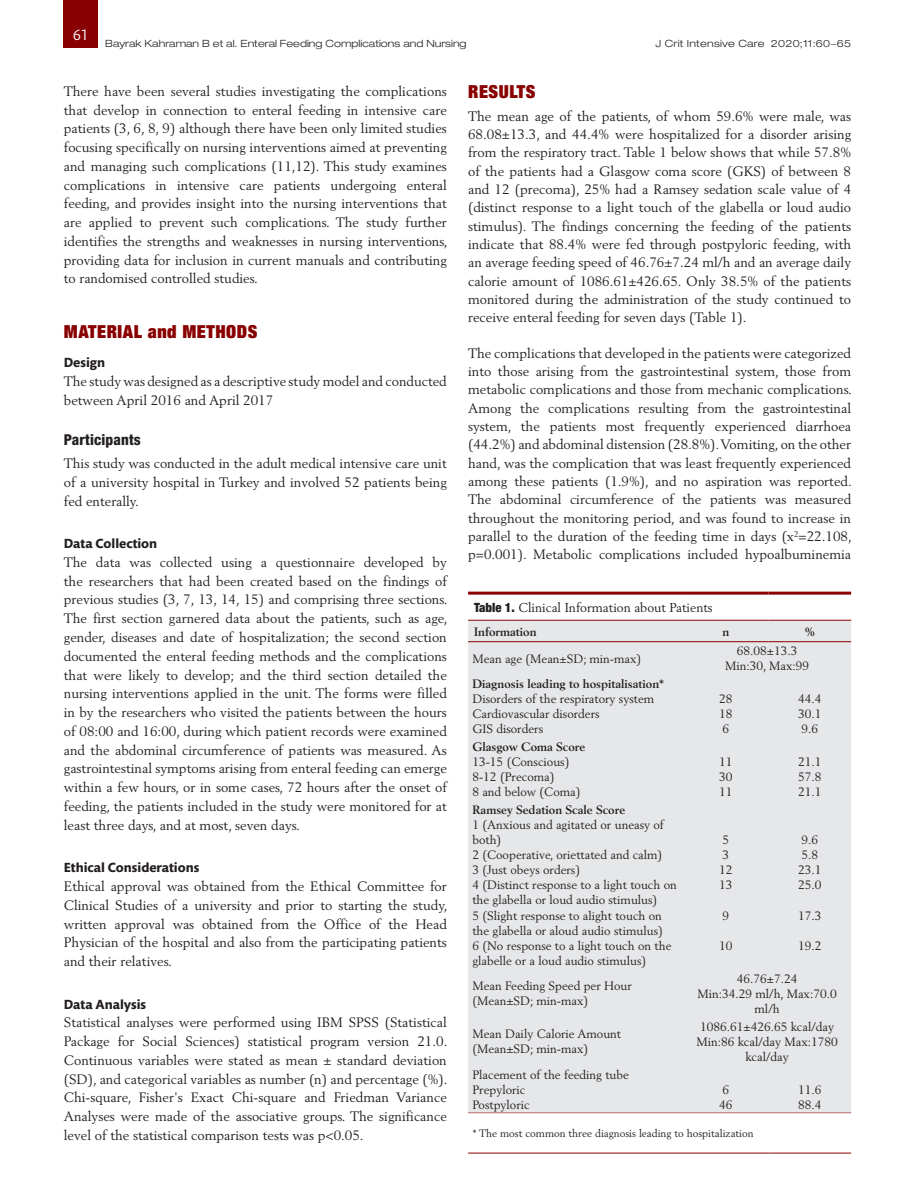
<style>
.page{position:relative;width:915px;height:1191px;background:#fff}
.page>*{position:absolute;margin:0;border:0;box-sizing:border-box;transform-origin:0 0}
.t1{font:900 condensed 18px "Helvetica Neue LT Pro";letter-spacing:.03em;color:#890000}
.t2{font:800 condensed 15px "Helvetica Neue LT Pro";letter-spacing:.01em;color:#231f20}
.t3{font:15px "Mundo Sans Std";color:#fff}
.t4{font:13.5px/18.8px "Berling LT Std";color:#231f20;text-align:justify}
.t5{font:700 13.5px "Mundo Sans Std";color:#231f20}
.t6{font:12.75px "Berling LT Std";color:#231f20}
.t7{font:12px/15px "Berling LT Std";color:#231f20}
.t8{font:700 12px "Berling LT Std";color:#231f20}
.t9{font:10.5px "Berling LT Std";color:#231f20}
.t10{font:300 expanded 10.05px "Helvetica Neue LT Pro";color:#231f20;scale:1.05 1}
.t11{font:300 expanded 10.05px "Helvetica Neue LT Pro";letter-spacing:.02em;color:#231f20;scale:1.05 1}
.s1{font-family:"Helvetica Neue LT Pro";font-weight:900;font-stretch:condensed}
</style>
<div class="page">
<div style="left:64px;top:0;width:34px;height:47px;background:#890000"></div>
<div style="left:468px;top:621px;width:382px;height:491px;background:#e6e7e9"></div>
<hr style="left:468px;top:591px;width:214px;height:3px;background:#890000">
<hr style="left:682px;top:591px;width:86px;height:3px;background:#890000">
<hr style="left:768px;top:591px;width:82px;height:3px;background:#890000">
<hr style="left:468px;top:620px;width:214px;height:1px;background:#890000">
<hr style="left:682px;top:620px;width:86px;height:1px;background:#890000">
<hr style="left:768px;top:620px;width:82px;height:1px;background:#890000">
<hr style="left:468px;top:641px;width:214px;height:1px;background:#890000">
<hr style="left:682px;top:641px;width:86px;height:1px;background:#890000">
<hr style="left:768px;top:641px;width:82px;height:1px;background:#890000">
<hr style="left:468px;top:1112px;width:214px;height:1px;background:#b86666">
<hr style="left:682px;top:1112px;width:86px;height:1px;background:#b86666">
<hr style="left:768px;top:1112px;width:82px;height:1px;background:#b86666">
<hr style="left:468px;top:1152px;width:214px;height:1px;background:#890000">
<hr style="left:682px;top:1152px;width:86px;height:1px;background:#890000">
<hr style="left:768px;top:1152px;width:82px;height:1px;background:#890000">
<p class="t3" style="left:73px;top:26px;width:17px">61</p>
<p class="t10" style="left:105px;top:37px;width:345px">Bayrak Kahraman B et al. Enteral Feeding Complications and Nursing</p>
<p class="t11" style="left:655px;top:37px;width:188px">J Crit Intensive Care 2020;11:60−65</p>
<p class="t4" style="left:64px;top:81px;width:385px">There have been several studies investigating the complications that develop in connection to enteral feeding in intensive care patients (3, 6, 8, 9) although there have been only limited studies focusing specifically on nursing interventions aimed at preventing and managing such complications (11,12). This study examines complications in intensive care patients undergoing enteral feeding, and provides insight into the nursing interventions that are applied to prevent such complications. The study further identifies the strengths and weaknesses in nursing interventions, providing data for inclusion in current manuals and contributing to randomised controlled studies.</p>
<h1 class="t1" style="left:64px;top:320px;width:195px">MATERIAL and METHODS</h1>
<p class="t5" style="left:64px;top:355px;width:43px">Design</p>
<p class="t4" style="left:64px;top:372px;width:384px">The study was designed as a descriptive study model and conducted between April 2016 and April 2017</p>
<p class="t2" style="left:64px;top:430px;width:78px">Participants</p>
<p class="t4" style="left:64px;top:454px;width:384px">This study was conducted in the adult medical intensive care unit of a university hospital in Turkey and involved 52 patients being fed enterally.</p>
<p class="t5" style="left:64px;top:536px;width:95px">Data Collection</p>
<p class="t4" style="left:64px;top:552px;width:385px">The data was collected using a questionnaire developed by the researchers that had been created based on the findings of previous studies (3, 7, 13, 14, 15) and comprising three sections.<br>The first section garnered data about the patients, such as age, gender, diseases and date of hospitalization; the second section documented the enteral feeding methods and the complications that were likely to develop; and the third section detailed the nursing interventions applied in the unit. The forms were filled in by the researchers who visited the patients between the hours of 08:00 and 16:00, during which patient records were examined and the abdominal circumference of patients was measured. As gastrointestinal symptoms arising from enteral feeding can emerge within a few hours, or in some cases, 72 hours after the onset of feeding, the patients included in the study were monitored for at least three days, and at most, seven days.</p>
<p class="t5" style="left:64px;top:860px;width:137px">Ethical Considerations</p>
<p class="t4" style="left:64px;top:876px;width:385px">Ethical approval was obtained from the Ethical Committee for Clinical Studies of a university and prior to starting the study, written approval was obtained from the Office of the Head Physician of the hospital and also from the participating patients and their relatives.</p>
<p class="t5" style="left:64px;top:996px;width:84px">Data Analysis</p>
<p class="t4" style="left:64px;top:1013px;width:385px">Statistical analyses were performed using IBM SPSS (Statistical Package for Social Sciences) statistical program version 21.0.<br>Continuous variables were stated as mean ± standard deviation (SD), and categorical variables as number (n) and percentage (%).<br>Chi-square, Fisher's Exact Chi-square and Friedman Variance Analyses were made of the associative groups. The significance level of the statistical comparison tests was p&lt;0.05.</p>
<h1 class="t1" style="left:468px;top:80px;width:69px">RESULTS</h1>
<p class="t4" style="left:468px;top:106px;width:384px;line-height:18.3px">The mean age of the patients, of whom 59.6% were male, was 68.08±13.3, and 44.4% were hospitalized for a disorder arising from the respiratory tract. Table 1 below shows that while 57.8% of the patients had a Glasgow coma score (GKS) of between 8 and 12 (precoma), 25% had a Ramsey sedation scale value of 4 (distinct response to a light touch of the glabella or loud audio stimulus). The findings concerning the feeding of the patients indicate that 88.4% were fed through postpyloric feeding, with an average feeding speed of 46.76±7.24 ml/h and an average daily calorie amount of 1086.61±426.65. Only 38.5% of the patients monitored during the administration of the study continued to receive enteral feeding for seven days (Table 1).</p>
<p class="t4" style="left:468px;top:343px;width:385px;line-height:18.3px">The complications that developed in the patients were categorized into those arising from the gastrointestinal system, those from metabolic complications and those from mechanic complications.<br>Among the complications resulting from the gastrointestinal system, the patients most frequently experienced diarrhoea (44.2%) and abdominal distension (28.8%). Vomiting, on the other hand, was the complication that was least frequently experienced among these patients (1.9%), and no aspiration was reported.<br>The abdominal circumference of the patients was measured throughout the monitoring period, and was found to increase in parallel to the duration of the feeding time in days (x<sup>2</sup>=22.108, p=0.001). Metabolic complications included hypoalbuminemia</p>
<p class="t6" style="left:474px;top:599px;width:240px"><span class="s1">Table 1.</span> Clinical Information about Patients</p>
<p class="t8" style="left:474px;top:624px;width:64px">Information</p>
<p class="t8" style="left:722px;top:624px;width:8px">n</p>
<p class="t8" style="left:804px;top:624px;width:11px">%</p>
<p class="t7" style="left:472px;top:651px;width:170px">Mean age (Mean±SD; min-max)</p>
<p class="t7" style="left:724px;top:643px;width:86px;text-align:center">68.08±13.3<br>Min:30, Max:99</p>
<p class="t8" style="left:472px;top:677px;width:193px">Diagnosis leading to hospitalisation*</p>
<p class="t7" style="left:472px;top:691px;width:183px">Disorders of the respiratory system<br>Cardiovascular disorders<br>GIS disorders</p>
<p class="t7" style="left:719px;top:691px;width:15px;text-align:justify">28<br>18<br>6</p>
<p class="t7" style="left:797px;top:691px;width:25px;text-align:justify">44.4<br>30.1<br>9.6</p>
<p class="t8" style="left:472px;top:740px;width:114px">Glasgow Coma Score</p>
<p class="t7" style="left:472px;top:754px;width:110px">13-15 (Conscious)<br>8-12 (Precoma)<br>8 and below (Coma)</p>
<p class="t7" style="left:719px;top:754px;width:15px;text-align:justify">11<br>30<br>11</p>
<p class="t7" style="left:797px;top:754px;width:25px;text-align:justify">21.1<br>57.8<br>21.1</p>
<p class="t8" style="left:472px;top:803px;width:154px">Ramsey Sedation Scale Score</p>
<p class="t7" style="left:472px;top:817px;width:206px">1 (Anxious and agitated or uneasy of both)<br>2 (Cooperative, oriettated and calm)<br>3 (Just obeys orders)<br>4 (Distinct response to a light touch on the glabella or loud audio stimulus)<br>5 (Slight response to alight touch on the glabella or aloud audio stimulus)<br>6 (No response to a light touch on the glabelle or a loud audio stimulus)</p>
<p class="t7" style="left:797px;top:832px;width:25px">9.6<br>5.8<br>23.1<br>25.0</p>
<p class="t7" style="left:797px;top:907px;width:25px">17.3</p>
<p class="t7" style="left:797px;top:937px;width:25px">19.2</p>
<p class="t7" style="left:719px;top:832px;width:15px">5<br>3<br>12<br>13</p>
<p class="t7" style="left:722px;top:907px;width:8px">9</p>
<p class="t7" style="left:719px;top:937px;width:15px">10</p>
<p class="t7" style="left:472px;top:978px;width:161px">Mean Feeding Speed per Hour (Mean±SD; min-max)</p>
<p class="t7" style="left:697px;top:970px;width:141px;text-align:center">46.76±7.24<br>Min:34.29 ml/h, Max:70.0 ml/h</p>
<p class="t7" style="left:472px;top:1026px;width:150px">Mean Daily Calorie Amount (Mean±SD; min-max)</p>
<p class="t7" style="left:696px;top:1018px;width:143px;text-align:center">1086.61±426.65 kcal/day<br>Min:86 kcal/day Max:1780 kcal/day</p>
<p class="t7" style="left:472px;top:1066px;width:158px">Placement of the feeding tube<br>Prepyloric<br>Postpyloric</p>
<p class="t7" style="left:719px;top:1081px;width:15px">6<br>46</p>
<p class="t7" style="left:797px;top:1081px;width:25px">11.6<br>88.4</p>
<p class="t9" style="left:472px;top:1127px;width:283px">* The most common three diagnosis leading to hospitalization</p>
</div>
